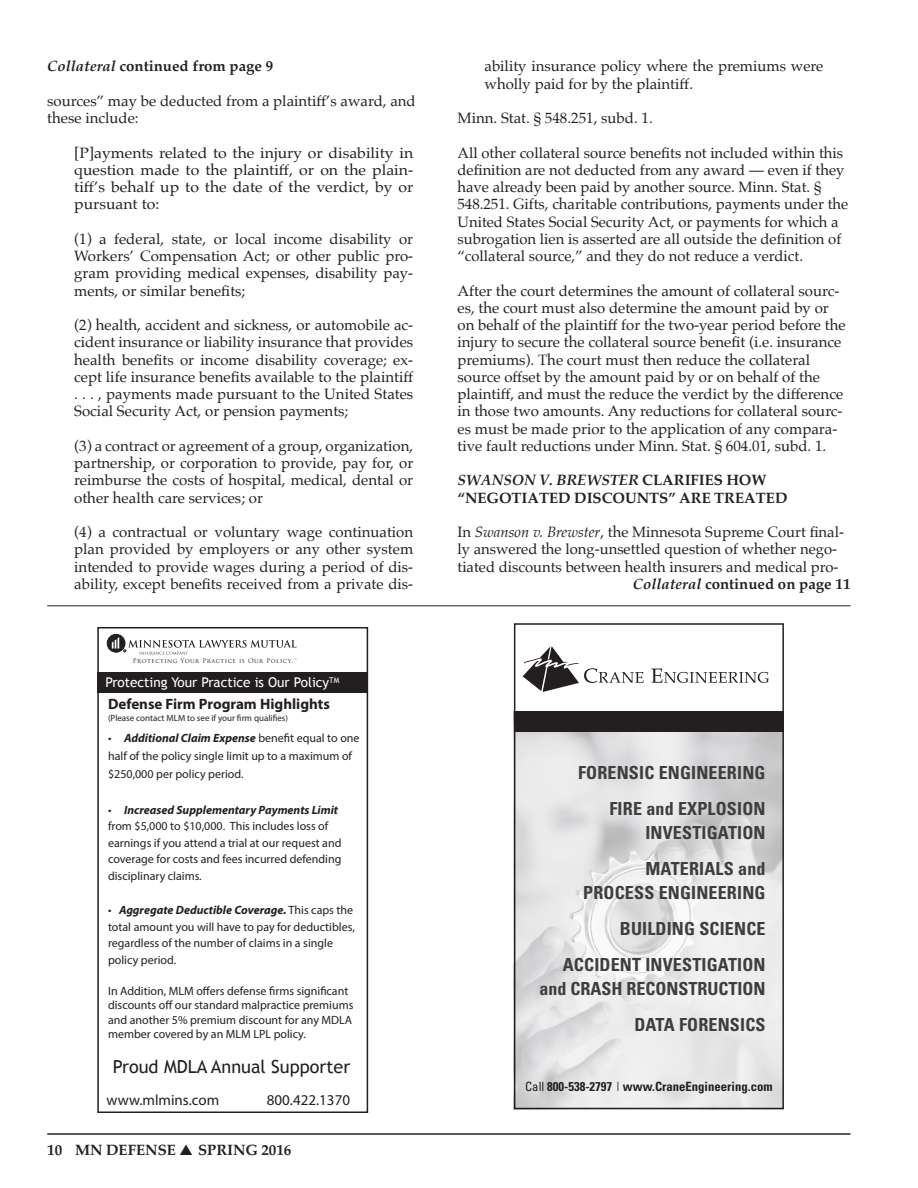
<style>
.page{position:relative;width:918px;height:1188px;background:#fff}
.page>*{position:absolute;margin:0;border:0;box-sizing:border-box;transform-origin:0 0}
.t1{font:700 condensed 18px/36px "Univers";letter-spacing:.01em;color:#3e3e3f;text-align:right}
.t2{font:18px "Trebuchet MS";color:#231f20}
.t3{font:15px/17.2px "Palatino";color:#231f20}
.subhead{font:700 15px/17.2px "Palatino";color:#231f20}
.t4{font:15px/17.2px "Palatino";color:#231f20;text-align:justify;scale:1.05 1}
.t5{font:700 15px "Myriad Pro";color:#231f20}
.t6{font:15px "Myriad Pro";color:#231f20}
.t7{font:13.5px "Trebuchet MS";color:#fff}
.t8{font:700 condensed 12.75px "Univers";color:#231f20}
.t9{font:12px/16.5px "Myriad Pro";color:#231f20}
.t10{font:9px "Myriad Pro";color:#231f20}
.t11{font:6.15px "Trajan Pro";letter-spacing:.08em;color:#231f20}
.s1{font-style:italic}
.s2{font-weight:700;font-style:italic}
.s3{font-weight:400}
</style>
<div class="page">
<hr style="left:47px;top:1133px;width:804px;height:2px;background:#231f20">
<div style="left:97px;top:627px;width:271px;height:486px;border:2px solid #231f20"></div>
<div style="left:97px;top:672px;width:270px;height:21px;background:#231f20"></div>
<div style="left:107px;top:634px;width:18px;height:18px;background:#231f20;border-radius:50%"></div>
<div style="left:107px;top:634px;width:18px;height:18px;border:1px solid #231f20;border-radius:50%"></div>
<svg style="left:112px;top:637px;width:185px;height:23px"></svg>
<img style="left:517px;top:731px;width:264px;height:375px">
<div style="left:514px;top:623px;width:270px;height:486px;border:2px solid #231f20"></div>
<svg style="left:651px;top:669px;width:118px;height:14px"></svg>
<svg style="left:523px;top:646px;width:121px;height:46px"></svg>
<div style="left:514px;top:711px;width:270px;height:20px;background:#231f20"></div>
<hr style="left:47px;top:606px;width:803px;height:1px;background:#231f20">
<p class="subhead" style="left:47px;top:57px;width:228px"><span class="s1">Collateral</span> continued from page 9</p>
<p class="t3" style="left:47px;top:92px;width:370px">sources” may be deducted from a plaintiff’s award, and these include:</p>
<p class="t4" style="left:74px;top:144px;width:324px">[P]ayments related to the injury or disability in question made to the plaintiff, or on the plain&shy;tiff’s behalf up to the date of the verdict, by or pursuant to:</p>
<p class="t3" style="left:74px;top:230px;width:340px;text-align:justify">(1) a federal, state, or local income disability or Workers’ Compensation Act; or other public pro&shy;gram providing medical expenses, disability pay&shy;ments, or similar benefits;</p>
<p class="t3" style="left:74px;top:316px;width:341px;text-align:justify">(2) health, accident and sickness, or automobile ac&shy;cident insurance or liability insurance that provides health benefits or income disability coverage; ex&shy;cept life insurance benefits available to the plaintiff . . . , payments made pursuant to the United States Social Security Act, or pension payments;</p>
<p class="t3" style="left:74px;top:437px;width:341px;text-align:justify">(3) a contract or agreement of a group, organization, partnership, or corporation to provide, pay for, or reimburse the costs of hospital, medical, dental or other health care services; or</p>
<p class="t3" style="left:74px;top:523px;width:341px;text-align:justify">(4) a contractual or voluntary wage continuation plan provided by employers or any other system intended to provide wages during a period of dis&shy;ability, except benefits received from a private dis-</p>
<p class="t11" style="left:133px;top:657px;width:162px">Protecting Your Practice is Our Policy.</p>
<p class="t5" style="left:108px;top:694px;width:223px">Defense Firm Program Highlights</p>
<p class="t10" style="left:108px;top:712px;width:181px">(Please contact MLM to see if your firm qualifies)</p>
<p class="t9" style="left:108px;top:729px;width:253px;line-height:18px">• <span class="s2">Additional Claim Expense</span> benefit equal to one half of the policy single limit up to a maximum of $250,000 per policy period.</p>
<p class="t9" style="left:108px;top:801px;width:235px">• <span class="s2">Increased Supplementary Payments Limit </span>from $5,000 to $10,000. This includes loss of earnings if you attend a trial at our request and coverage for costs and fees incurred defending disciplinary claims.</p>
<p class="t9" style="left:108px;top:902px;width:248px">• <span class="s2">Aggregate Deductible Coverage.</span> This caps the total amount you will have to pay for deductibles, regardless of the number of claims in a single policy period.</p>
<p class="t9" style="left:108px;top:983px;width:247px;line-height:14.4px">In Addition, MLM offers defense firms significant discounts off our standard malpractice premiums and another 5% premium discount for any MDLA member covered by an MLM LPL policy.</p>
<p class="t7" style="left:105px;top:674px;width:235px">Protecting Your Practice is Our Policy<sup>TM</sup></p>
<p class="t2" style="left:113px;top:1056px;width:239px">Proud MDLA Annual Supporter</p>
<p class="t6" style="left:107px;top:1090px;width:114px">www.mlmins.com</p>
<p class="t6" style="left:267px;top:1090px;width:85px">800.422.1370</p>
<p class="subhead" style="left:47px;top:1141px;width:246px">10 MN DEFENSE ▲ SPRING 2016</p>
<p class="t3" style="left:484px;top:57px;width:340px">ability insurance policy where the premiums were wholly paid for by the plaintiff.</p>
<p class="t3" style="left:458px;top:109px;width:197px">Minn. Stat. § 548.251, subd. 1.</p>
<p class="t3" style="left:458px;top:144px;width:392px">All other collateral source benefits not included within this definition are not deducted from any award — even if they have already been paid by another source. Minn. Stat. § 548.251. Gifts, charitable contributions, payments under the United States Social Security Act, or payments for which a subrogation lien is asserted are all outside the definition of “collateral source,” and they do not reduce a verdict.</p>
<p class="t3" style="left:458px;top:282px;width:390px">After the court determines the amount of collateral sourc&shy;es, the court must also determine the amount paid by or on behalf of the plaintiff for the two-year period before the injury to secure the collateral source benefit (i.e. insurance premiums). The court must then reduce the collateral source offset by the amount paid by or on behalf of the plaintiff, and must the reduce the verdict by the difference in those two amounts. Any reductions for collateral sourc&shy;es must be made prior to the application of any compara&shy;tive fault reductions under Minn. Stat. § 604.01, subd. 1.</p>
<p class="subhead" style="left:458px;top:471px;width:332px"><span class="s1">SWANSON V. BREWSTER</span> CLARIFIES HOW “NEGOTIATED DISCOUNTS” ARE TREATED</p>
<p class="t3" style="left:458px;top:523px;width:388px">In <span class="s1">Swanson v. Brewster</span>, the Minnesota Supreme Court final&shy;ly answered the long-unsettled question of whether nego&shy;tiated discounts between health insurers and medical pro-</p>
<p class="subhead" style="left:633px;top:575px;width:219px"><span class="s1">Collateral</span> continued on page 11</p>
<p class="t1" style="left:578px;top:754px;width:189px">FORENSIC ENGINEERING<br>FIRE and EXPLOSION</p>
<p class="t1" style="left:645px;top:814px;width:122px;text-align:left">INVESTIGATION<br>MATERIALS and</p>
<p class="t1" style="left:563px;top:874px;width:204px">PROCESS ENGINEERING<br>BUILDING SCIENCE<br>ACCIDENT INVESTIGATION</p>
<p class="t1" style="left:539px;top:970px;width:228px">and CRASH RECONSTRUCTION<br>DATA FORENSICS</p>
<p class="t8" style="left:525px;top:1079px;width:249px"><span class="s3">Call</span> 800-538-2797 <span class="s3">|</span> www.CraneEngineering.com</p>
</div>
